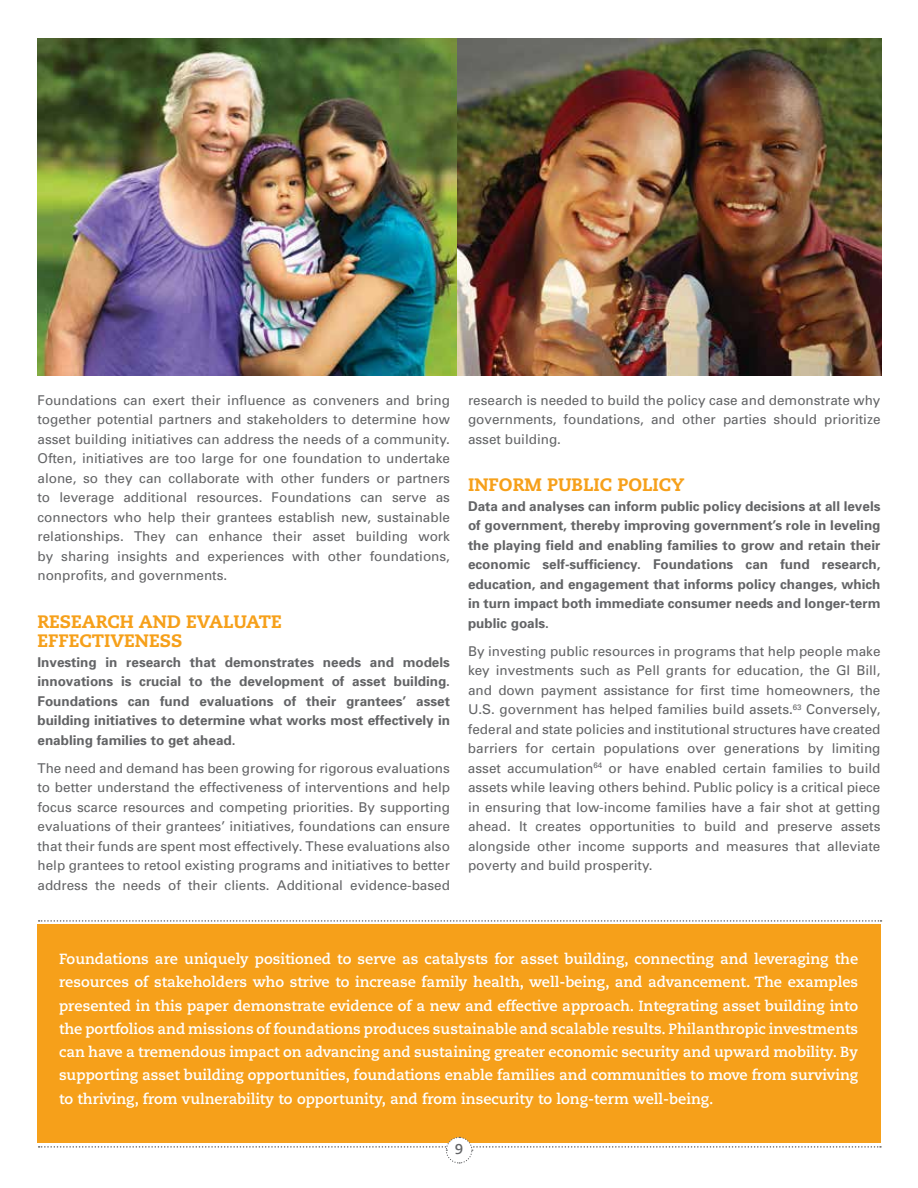
<style>
.page{position:relative;width:918px;height:1188px;background:#fff}
.page>*{position:absolute;margin:0;border:0;box-sizing:border-box;transform-origin:0 0}
.t1{font:800 18px/19.5px "Caecilia";color:#f6a01a}
.t2{font:700 14.7px/23.2px "Caecilia";color:#fff;text-align:justify}
.t3{font:700 14.25px "Caecilia";color:#636466}
.t4{font:13.5px/19.5px "Univers";color:#636466;text-align:justify}
.t5{font:700 13.5px/19.5px "Univers";color:#636466;text-align:justify}
</style>
<div class="page">
<img style="left:38px;top:38px;width:425px;height:338px">
<div style="left:38px;top:925px;width:843px;height:218px;background:#f6a01a"></div>
<svg style="left:39px;top:920px;width:843px;height:2px"></svg>
<img style="left:457px;top:38px;width:424px;height:337px">
<svg style="left:39px;top:1136px;width:842px;height:28px"></svg>
<p class="t4" style="left:38px;top:390px;width:414px">Foundations can exert their influence as conveners and bring together potential partners and stakeholders to determine how asset building initiatives can address the needs of a community.<br>Often, initiatives are too large for one foundation to undertake alone, so they can collaborate with other funders or partners to leverage additional resources. Foundations can serve as connectors who help their grantees establish new, sustainable relationships. They can enhance their asset building work by sharing insights and experiences with other foundations, nonprofits, and governments.</p>
<h1 class="t1" style="left:38px;top:612px;width:246px">RESEARCH AND EVALUATE<br>EFFECTIVENESS</h1>
<p class="t5" style="left:38px;top:652px;width:414px">Investing in research that demonstrates needs and models innovations is crucial to the development of asset building.<br>Foundations can fund evaluations of their grantees’ asset building initiatives to determine what works most effectively in enabling families to get ahead.</p>
<p class="t4" style="left:38px;top:758px;width:414px">The need and demand has been growing for rigorous evaluations to better understand the effectiveness of interventions and help focus scarce resources and competing priorities. By supporting evaluations of their grantees’ initiatives, foundations can ensure that their funds are spent most effectively. These evaluations also help grantees to retool existing programs and initiatives to better address the needs of their clients. Additional evidence-based</p>
<p class="t4" style="left:468px;top:390px;width:414px">research is needed to build the policy case and demonstrate why governments, foundations, and other parties should prioritize asset building.</p>
<h1 class="t1" style="left:468px;top:475px;width:218px">INFORM PUBLIC POLICY</h1>
<p class="t5" style="left:468px;top:496px;width:414px">Data and analyses can inform public policy decisions at all levels of government, thereby improving government’s role in leveling the playing field and enabling families to grow and retain their economic self-sufficiency. Foundations can fund research, education, and engagement that informs policy changes, which in turn impact both immediate consumer needs and longer-term public goals.</p>
<p class="t4" style="left:468px;top:641px;width:414px">By investing public resources in programs that help people make key investments such as Pell grants for education, the GI Bill, and down payment assistance for first time homeowners, the U.S. government has helped families build assets.<sup>63</sup> Conversely, federal and state policies and institutional structures have created barriers for certain populations over generations by limiting asset accumulation<sup>64</sup> or have enabled certain families to build assets while leaving others behind. Public policy is a critical piece in ensuring that low-income families have a fair shot at getting ahead. It creates opportunities to build and preserve assets alongside other income supports and measures that alleviate poverty and build prosperity.</p>
<p class="t2" style="left:59px;top:948px;width:801px">Foundations are uniquely positioned to serve as catalysts for asset building, connecting and leveraging the resources of stakeholders who strive to increase family health, well-being, and advancement. The examples presented in this paper demonstrate evidence of a new and effective approach. Integrating asset building into the portfolios and missions of foundations produces sustainable and scalable results. Philanthropic investments can have a tremendous impact on advancing and sustaining greater economic security and upward mobility. By supporting asset building opportunities, foundations enable families and communities to move from surviving to thriving, from vulnerability to opportunity, and from insecurity to long-term well-being.</p>
<p class="t3" style="left:455px;top:1141px;width:10px">9</p>
</div>
